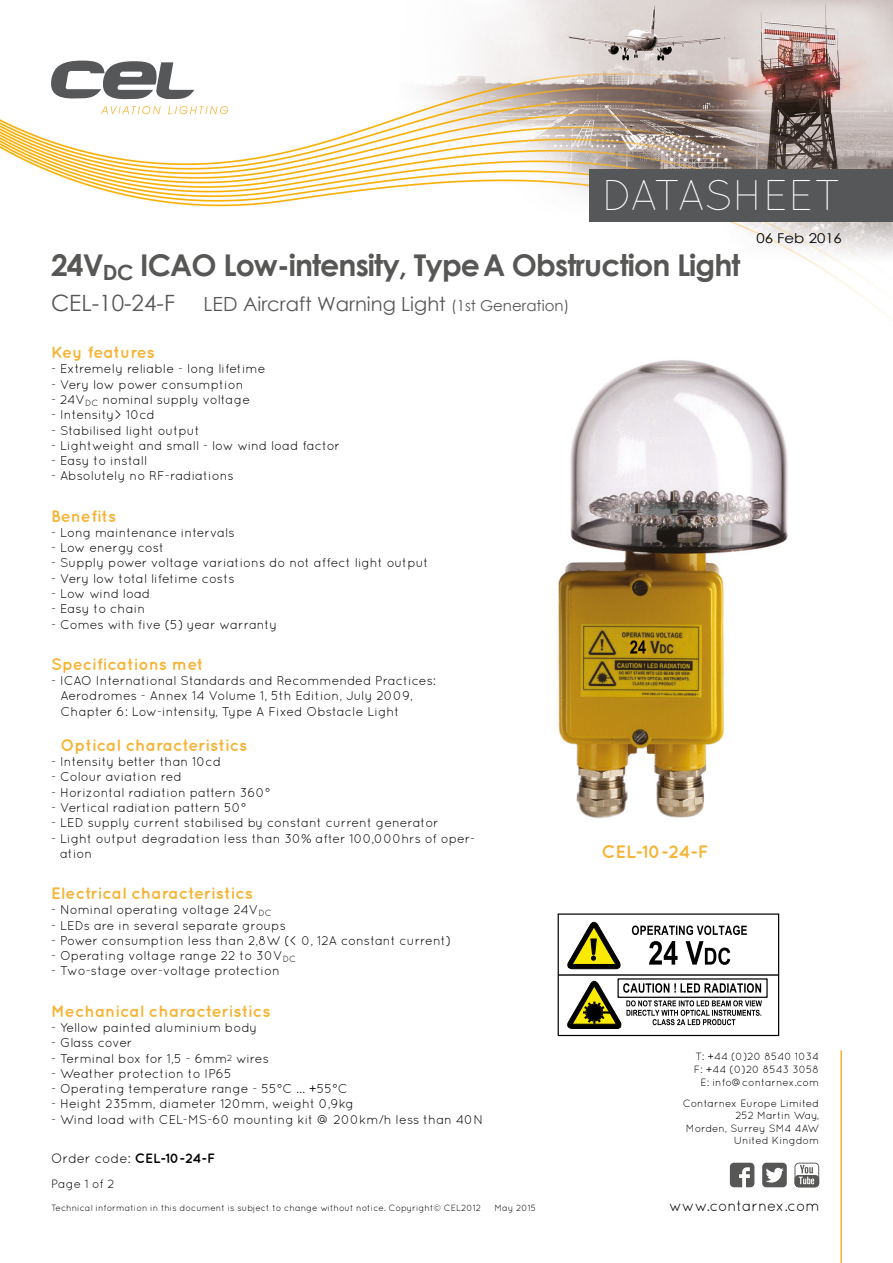
<style>
.page{position:relative;width:893px;height:1263px;background:#fff}
.page>*{position:absolute;margin:0;border:0;box-sizing:border-box;transform-origin:0 0}
.t1{font:300 42.9px "Quicksand";letter-spacing:-.01em;color:#fff}
.t2{font:700 30px "Century Gothic";letter-spacing:-.03em;color:#575756}
.t3{font:22.5px "Century Gothic";color:#575756}
.t4{font:19.5px "Century Gothic";color:#575756}
.t5{font:700 18px "Quicksand";color:#f7b334}
.t6{font:700 16.5px "Quicksand";color:#f7b334}
.t7{font:15px "Quicksand";letter-spacing:-.005em;color:#000}
.t8{font:700 13.5px "Quicksand";color:#000}
.t9{font:13.5px "Century Gothic";color:#000;scale:1.11 1}
.t10{font:12.75px/15.3px "Quicksand";color:#000}
.t11{font:12px "Quicksand";color:#000}
.t12{font:10.5px/12.6px "Quicksand";color:#000;text-align:right}
.t13{font:9px "Quicksand";color:#000}
.s1{font-size:15px}
.s2{font-weight:400}
</style>
<div class="page">
<img style="left:0;top:0;width:893px;height:320px">
<svg style="left:51px;top:61px;width:143px;height:39px"></svg>
<svg style="left:101px;top:106px;width:60px;height:8px"></svg>
<svg style="left:168px;top:106px;width:60px;height:8px"></svg>
<div style="left:589px;top:169px;width:304px;height:52px;background:#555759"></div>
<svg style="left:730px;top:1163px;width:24px;height:24px"></svg>
<svg style="left:762px;top:1163px;width:25px;height:24px"></svg>
<svg style="left:794px;top:1163px;width:25px;height:24px"></svg>
<hr style="left:840px;top:1050px;width:2px;height:213px;background:#f7b334">
<img style="left:558px;top:360px;width:230px;height:458px">
<svg style="left:629px;top:639px;width:18px;height:15px"></svg>
<svg style="left:630px;top:640px;width:16px;height:13px"></svg>
<div style="left:558px;top:913px;width:221px;height:123px;border:1px solid #000"></div>
<svg style="left:632px;top:925px;width:115px;height:10px"></svg>
<svg style="left:567px;top:981px;width:195px;height:48px"></svg>
<svg style="left:568px;top:922px;width:52px;height:47px"></svg>
<hr style="left:558px;top:974px;width:220px;height:2px;background:#000">
<svg style="left:649px;top:941px;width:81px;height:24px"></svg>
<h1 class="t1" style="left:602px;top:170px;width:241px">DATASHEET</h1>
<h2 class="t2" style="left:51px;top:242px;width:691px">24V<sub>DC</sub> ICAO Low-intensity, Type A Obstruction Light</h2>
<h3 class="t3" style="left:51px;top:287px;width:125px">CEL-10-24-F</h3>
<h3 class="t4" style="left:204px;top:290px;width:367px">LED Aircraft Warning Light <span class="s1">(1st Generation)</span></h3>
<p class="t9" style="left:756px;top:229px;width:78px">06 Feb 2016</p>
<p class="t6" style="left:51px;top:342px;width:105px">Key features</p>
<p class="t10" style="left:51px;top:361px;width:216px">- Extremely reliable - long lifetime</p>
<p class="t10" style="left:51px;top:376px;width:194px">- Very low power consumption</p>
<p class="t10" style="left:51px;top:392px;width:201px">- 24V<sub>DC</sub> nominal supply voltage</p>
<p class="t10" style="left:51px;top:407px;width:105px">- Intensity&gt; 10cd</p>
<p class="t10" style="left:51px;top:422px;width:150px">- Stabilised light output</p>
<p class="t10" style="left:51px;top:438px;width:291px">- Lightweight and small - low wind load factor</p>
<p class="t10" style="left:51px;top:453px;width:98px">- Easy to install</p>
<p class="t10" style="left:51px;top:468px;width:184px">- Absolutely no RF-radiations</p>
<p class="t6" style="left:51px;top:506px;width:67px">Benefits</p>
<p class="t10" style="left:51px;top:525px;width:185px">- Long maintenance intervals</p>
<p class="t10" style="left:51px;top:540px;width:115px">- Low energy cost</p>
<p class="t10" style="left:51px;top:555px;width:379px">- Supply power voltage variations do not affect light output</p>
<p class="t10" style="left:51px;top:570px;width:185px">- Very low total lifetime costs</p>
<p class="t10" style="left:51px;top:586px;width:101px">- Low wind load</p>
<p class="t10" style="left:51px;top:601px;width:96px">- Easy to chain</p>
<p class="t10" style="left:51px;top:616px;width:228px">- Comes with five (5) year warranty</p>
<p class="t6" style="left:51px;top:654px;width:154px">Specifications met</p>
<p class="t10" style="left:61px;top:673px;width:377px;text-indent:-10px">- ICAO International Standards and Recommended Practices:<br>Aerodromes - Annex 14 Volume 1, 5th Edition, July 2009,<br>Chapter 6: Low-intensity, Type A Fixed Obstacle Light</p>
<p class="t6" style="left:61px;top:735px;width:188px">Optical characteristics</p>
<p class="t10" style="left:51px;top:754px;width:172px">- Intensity better than 10cd</p>
<p class="t10" style="left:51px;top:769px;width:132px">- Colour aviation red</p>
<p class="t10" style="left:51px;top:784px;width:221px">- Horizontal radiation pattern 360°</p>
<p class="t10" style="left:51px;top:800px;width:197px">- Vertical radiation pattern 50°</p>
<p class="t10" style="left:51px;top:815px;width:389px">- LED supply current stabilised by constant current generator</p>
<p class="t10" style="left:60px;top:830px;width:417px;text-indent:-9px">- Light output degradation less than 30% after 100,000hrs of oper&shy;ation</p>
<p class="t6" style="left:51px;top:883px;width:203px">Electrical characteristics</p>
<p class="t10" style="left:51px;top:902px;width:222px">- Nominal operating voltage 24V<sub>DC</sub></p>
<p class="t10" style="left:51px;top:917px;width:236px">- LEDs are in several separate groups</p>
<p class="t10" style="left:51px;top:933px;width:402px">- Power consumption less than 2,8W (&lt; 0, 12A constant current)</p>
<p class="t10" style="left:51px;top:948px;width:246px">- Operating voltage range 22 to 30V<sub>DC</sub></p>
<p class="t10" style="left:51px;top:963px;width:230px">- Two-stage over-voltage protection</p>
<p class="t6" style="left:51px;top:1001px;width:221px">Mechanical characteristics</p>
<p class="t10" style="left:51px;top:1020px;width:208px">- Yellow painted aluminium body</p>
<p class="t10" style="left:51px;top:1035px;width:83px">- Glass cover</p>
<p class="t10" style="left:51px;top:1050px;width:219px">- Terminal box for 1,5 - 6mm<sup>2</sup> wires</p>
<p class="t10" style="left:51px;top:1065px;width:182px">- Weather protection to IP65</p>
<p class="t10" style="left:51px;top:1081px;width:298px">- Operating temperature range - 55°C ... +55°C</p>
<p class="t10" style="left:51px;top:1096px;width:305px">- Height 235mm, diameter 120mm, weight 0,9kg</p>
<p class="t10" style="left:51px;top:1111px;width:434px">- Wind load with CEL-MS-60 mounting kit @ 200km/h less than 40N</p>
<p class="t8" style="left:51px;top:1150px;width:166px"><span class="s2">Order code:</span> CEL-10-24-F</p>
<p class="t11" style="left:51px;top:1176px;width:65px">Page 1 of 2</p>
<h3 class="t5" style="left:601px;top:841px;width:109px">CEL-10-24-F</h3>
<p class="t12" style="left:694px;top:1050px;width:127px">T: +44 (0)20 8540 1034<br>F: +44 (0)20 8543 3058<br>E: info@contarnex.com</p>
<p class="t12" style="left:683px;top:1096px;width:138px">Contarnex Europe Limited<br>252 Martin Way,<br>Morden, Surrey SM4 4AW<br>United Kingdom</p>
<p class="t13" style="left:51px;top:1202px;width:432px">Technical information in this document is subject to change without notice. Copyright© CEL2012</p>
<p class="t13" style="left:495px;top:1202px;width:43px">May 2015</p>
<p class="t7" style="left:669px;top:1197px;width:152px">www.contarnex.com</p>
</div>
